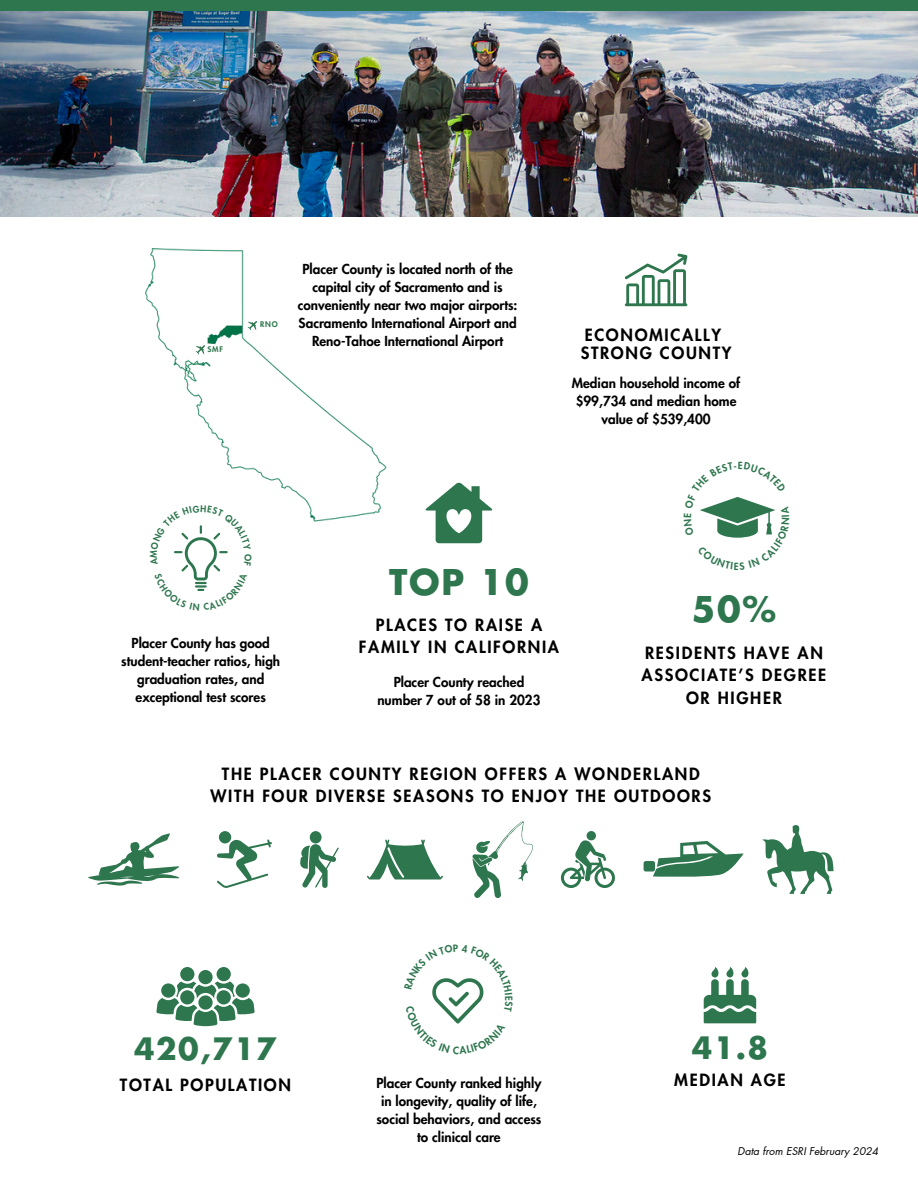
<style>
.page{position:relative;width:918px;height:1188px;background:#fff}
.page>*{position:absolute;margin:0;border:0;box-sizing:border-box;transform-origin:0 0}
.t1{font:700 34.5px "Futura Std";letter-spacing:.05em;color:#2e764e}
.t2{font:700 30px "Futura Std";letter-spacing:.05em;color:#2e764e}
.t3{font:800 16.5px/22.5px "Futura LT Pro";letter-spacing:.1em;color:#000;text-align:center}
.t4{font:800 13.5px/18px "Futura LT Pro";color:#000;text-align:center}
.t5{font:italic 10.5px "Futura LT Pro";color:#000}
.t6{font:800 7.65px "Futura LT Pro";letter-spacing:.1em;color:#2e764e}
</style>
<div class="page">
<img style="left:0;top:11px;width:918px;height:205px">
<div style="left:0;top:0;width:918px;height:11px;background:#2e764e"></div>
<div style="left:219px;top:831px;width:12px;height:12px;background:#2e764e;border-radius:50%"></div>
<svg style="left:217px;top:839px;width:55px;height:49px"></svg>
<svg style="left:300px;top:831px;width:38px;height:57px"></svg>
<svg style="left:762px;top:825px;width:71px;height:69px"></svg>
<svg style="left:367px;top:840px;width:76px;height:39px"></svg>
<svg style="left:473px;top:821px;width:60px;height:77px"></svg>
<svg style="left:644px;top:841px;width:100px;height:36px"></svg>
<svg style="left:561px;top:831px;width:54px;height:57px"></svg>
<svg style="left:88px;top:833px;width:91px;height:53px"></svg>
<svg style="left:425px;top:482px;width:68px;height:61px"></svg>
<svg style="left:625px;top:254px;width:62px;height:52px"></svg>
<svg style="left:704px;top:967px;width:52px;height:56px"></svg>
<div style="left:180px;top:967px;width:14px;height:14px;background:#2e764e;border-radius:50%"></div>
<div style="left:217px;top:967px;width:14px;height:14px;background:#2e764e;border-radius:50%"></div>
<div style="left:198px;top:970px;width:15px;height:14px;background:#2e764e;border-radius:50%"></div>
<svg style="left:156px;top:981px;width:99px;height:45px"></svg>
<div style="left:198px;top:995px;width:15px;height:15px;background:#2e764e;border-radius:50%"></div>
<img style="left:145px;top:248px;width:242px;height:274px">
<svg style="left:196px;top:345px;width:9px;height:9px"></svg>
<svg style="left:248px;top:321px;width:9px;height:9px"></svg>
<svg style="left:432px;top:978px;width:52px;height:46px"></svg>
<svg style="left:700px;top:497px;width:76px;height:41px"></svg>
<svg style="left:150px;top:505px;width:102px;height:86px"></svg>
<p class="t6" style="left:208px;top:346px;width:17px">SMF</p>
<p class="t6" style="left:260px;top:321px;width:19px">RNO</p>
<p class="t4" style="left:298px;top:260px;width:221px">Placer County is located north of the capital city of Sacramento and is conveniently near two major airports:<br>Sacramento International Airport and Reno-Tahoe International Airport</p>
<p class="t3" style="left:581px;top:326px;width:152px;line-height:18px;text-align:left">ECONOMICALLY<br>STRONG COUNTY</p>
<p class="t4" style="left:572px;top:374px;width:170px">Median household income of $99,734 and median home value of $539,400</p>
<p class="t4" style="left:121px;top:635px;width:160px">Placer County has good student-teacher ratios, high graduation rates, and exceptional test scores</p>
<h1 class="t1" style="left:389px;top:567px;width:141px">TOP 10</h1>
<p class="t3" style="left:359px;top:614px;width:202px">PLACES TO RAISE A<br>FAMILY IN CALIFORNIA</p>
<p class="t4" style="left:377px;top:673px;width:165px">Placer County reached number 7 out of 58 in 2023</p>
<h1 class="t1" style="left:692px;top:593px;width:86px">50%</h1>
<p class="t3" style="left:642px;top:642px;width:186px">RESIDENTS HAVE AN<br>ASSOCIATE’S DEGREE<br>OR HIGHER</p>
<p class="t3" style="left:210px;top:763px;width:502px">THE PLACER COUNTY REGION OFFERS A WONDERLAND<br>WITH FOUR DIVERSE SEASONS TO ENJOY THE OUTDOORS</p>
<h2 class="t2" style="left:134px;top:1036px;width:144px">420,717</h2>
<p class="t3" style="left:120px;top:1074px;width:173px">TOTAL POPULATION</p>
<p class="t4" style="left:376px;top:1075px;width:167px">Placer County ranked highly in longevity, quality of life, social behaviors, and access to clinical care</p>
<h2 class="t2" style="left:692px;top:1034px;width:78px">41.8</h2>
<p class="t3" style="left:674px;top:1069px;width:113px">MEDIAN AGE</p>
<p class="t5" style="left:738px;top:1146px;width:142px">Data from ESRI February 2024</p>
</div>
